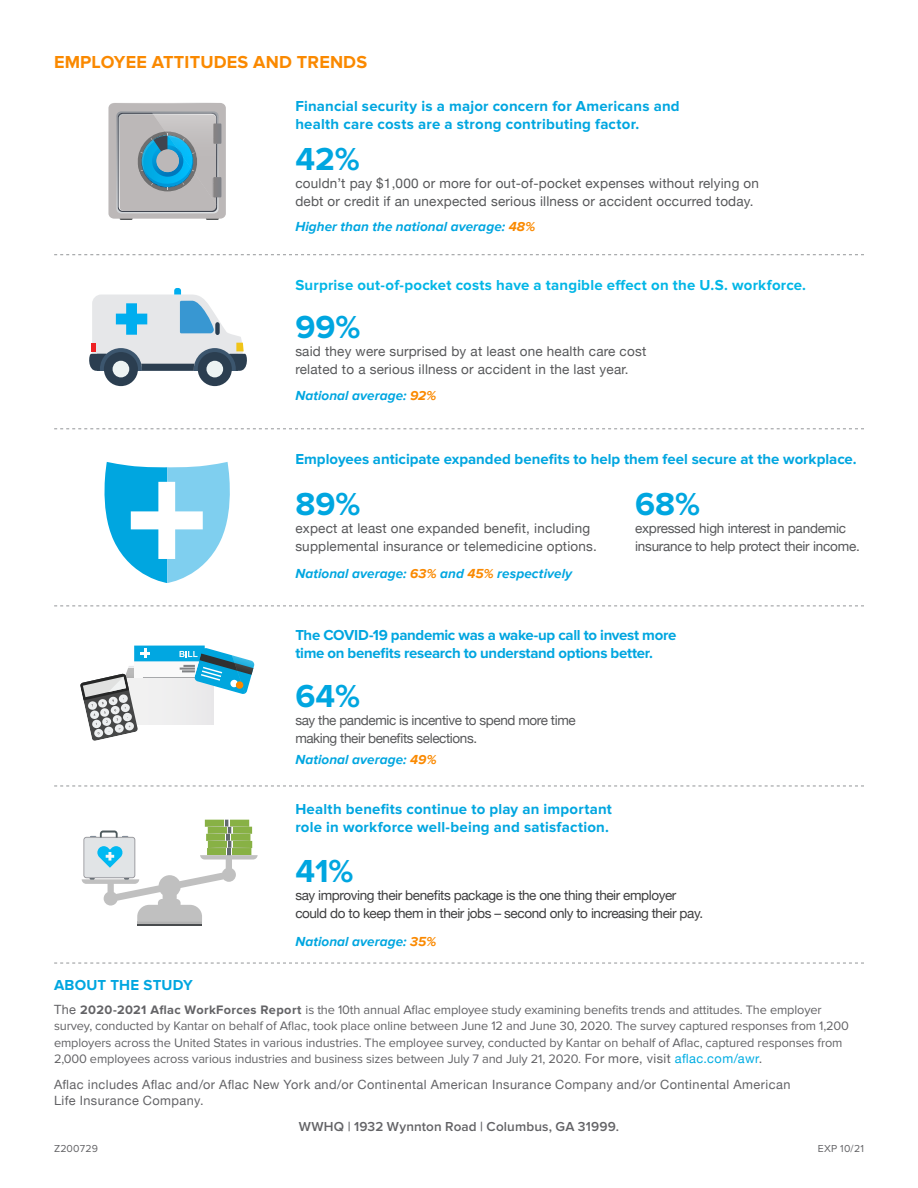
<style>
.page{position:relative;width:918px;height:1188px;background:#fff}
.page>*{position:absolute;margin:0;border:0;box-sizing:border-box;transform-origin:0 0}
.t1{font:700 33px "Proxima Nova";color:#00a6e0}
.t2{font:700 18px "Proxima Nova";letter-spacing:.01em;color:#fa8900}
.t3{font:700 15px/18px "Proxima Nova";letter-spacing:.01em;color:#00a6e0}
.t4{font:700 15px/18px "Proxima Nova";letter-spacing:-.02em;color:#00a6e0}
.t5{font:700 15px "Proxima Nova";letter-spacing:.015em;color:#02b6e6}
.t6{font:13.5px/18px "Helvetica Neue";letter-spacing:.015em;color:#57585a}
.t7{font:italic 700 13.5px "Proxima Nova";letter-spacing:.005em;color:#00a6e0}
.t8{font:13.5px/18px "Helvetica Neue";letter-spacing:-.03em;color:#3e3e3f}
.t9{font:13.5px/18px "Helvetica Neue";letter-spacing:-.03em;color:#57585a}
.t10{font:13.5px/18px "Helvetica Neue";letter-spacing:-.015em;color:#57585a}
.t11{font:600 13.5px "Proxima Nova";letter-spacing:.01em;color:#636366}
.t12{font:12.75px/16.5px "Proxima Nova";letter-spacing:-.01em;color:#636366}
.t13{font:12.75px/16.5px "Helvetica Neue";letter-spacing:.035em;color:#636366}
.t14{font:10.5px "Proxima Nova";letter-spacing:.025em;color:#636366}
.s1{color:#fa8900}
.s2{font-family:"Helvetica Neue"}
.s3{font-weight:700}
.s4{font-family:"Helvetica Neue";color:#00ade3}
</style>
<div class="page">
<svg style="left:120px;top:215px;width:13px;height:5px"></svg>
<svg style="left:206px;top:215px;width:13px;height:5px"></svg>
<div style="left:108px;top:103px;width:118px;height:116px;background:#bcb8b8;border-radius:5px"></div>
<svg style="left:111px;top:103px;width:115px;height:115px"></svg>
<div style="left:198px;top:352px;width:34px;height:34px;background:#2b3e50;border-radius:50%"></div>
<div style="left:104px;top:352px;width:34px;height:34px;background:#2b3e50;border-radius:50%"></div>
<div style="left:206px;top:361px;width:17px;height:16px;background:#edf3f3;border-radius:50%"></div>
<div style="left:113px;top:361px;width:16px;height:16px;background:#edf3f3;border-radius:50%"></div>
<svg style="left:89px;top:288px;width:158px;height:83px"></svg>
<hr style="left:137px;top:922px;width:65px;height:2px;background:#b3b3b3">
<hr style="left:137px;top:924px;width:65px;height:1px;background:#494c4e">
<svg style="left:82px;top:820px;width:176px;height:102px"></svg>
<div style="left:134px;top:646px;width:71px;height:15px;background:#01a7e1"></div>
<svg style="left:80px;top:648px;width:175px;height:93px"></svg>
<svg style="left:54px;top:254px;width:810px;height:1px"></svg>
<svg style="left:54px;top:428px;width:810px;height:1px"></svg>
<svg style="left:54px;top:606px;width:810px;height:1px"></svg>
<svg style="left:54px;top:786px;width:810px;height:1px"></svg>
<svg style="left:54px;top:963px;width:810px;height:1px"></svg>
<svg style="left:105px;top:462px;width:125px;height:121px"></svg>
<p class="t2" style="left:54px;top:52px;width:315px">EMPLOYEE ATTITUDES AND TRENDS</p>
<p class="t3" style="left:295px;top:97px;width:386px">Financial security is a major concern for Americans and health care costs are a strong contributing factor.</p>
<p class="t1" style="left:295px;top:140px;width:66px">42%</p>
<p class="t6" style="left:295px;top:175px;width:465px">couldn’t pay $1,000 or more for out-of-pocket expenses without relying on debt or credit if an unexpected serious illness or accident occurred today.</p>
<p class="t7" style="left:295px;top:218px;width:241px">Higher than the national average: <span class="s1">48%</span></p>
<p class="t5" style="left:295px;top:276px;width:512px">Surprise out-of-pocket costs have a tangible effect on the U.S. workforce.</p>
<p class="t1" style="left:295px;top:308px;width:67px">99%</p>
<p class="t6" style="left:295px;top:343px;width:352px">said they were surprised by at least one health care cost related to a serious illness or accident in the last year.</p>
<p class="t7" style="left:295px;top:388px;width:143px">National average: <span class="s1">92%</span></p>
<p class="t3" style="left:295px;top:450px;width:563px">Employees anticipate expanded benefits to help them feel secure at the workplace.</p>
<p class="t1" style="left:295px;top:485px;width:67px">89%</p>
<p class="t6" style="left:295px;top:520px;width:303px">expect at least one expanded benefit, including supplemental insurance or telemedicine options.</p>
<p class="t7" style="left:295px;top:566px;width:278px">National average: <span class="s1">63%</span> and <span class="s1">45%</span> respectively</p>
<p class="t1" style="left:635px;top:485px;width:67px">68%</p>
<p class="t10" style="left:635px;top:520px;width:226px">expressed high interest in pandemic insurance to help protect their income.</p>
<p class="t4" style="left:295px;top:626px;width:382px">The COVID-19 pandemic was a wake-up call to invest more time on benefits research to understand options better.</p>
<p class="t1" style="left:295px;top:677px;width:66px">64%</p>
<p class="t9" style="left:295px;top:712px;width:282px">say the pandemic is incentive to spend more time making their benefits selections.</p>
<p class="t7" style="left:295px;top:752px;width:143px">National average: <span class="s1">49%</span></p>
<p class="t3" style="left:295px;top:801px;width:318px">Health benefits continue to play an important role in workforce well-being and satisfaction.</p>
<p class="t1" style="left:295px;top:852px;width:60px">41%</p>
<p class="t8" style="left:295px;top:887px;width:409px">say improving their benefits package is the one thing their employer could do to keep them in their jobs – second only to increasing their pay.</p>
<p class="t3" style="left:54px;top:976px;width:140px">ABOUT THE STUDY</p>
<p class="t7" style="left:295px;top:933px;width:142px">National average: <span class="s1">35%</span></p>
<p class="t12" style="left:54px;top:1002px;width:797px"><span class="s2">The</span> <span class="s3">2020-2021 Aflac WorkForces Report</span> is the 10th annual Aflac employee study examining benefits trends and attitudes. The employer survey, conducted by Kantar on behalf of Aflac, took place online between June 12 and June 30, 2020. The survey captured responses from 1,200 employers across the United States in various industries. The employee survey, conducted by Kantar on behalf of Aflac, captured responses from 2,000 employees across various industries and business sizes between July 7 and July 21, 2020. <span class="s2">For more, visit</span> <span class="s4">aflac.com/awr</span><span class="s2">.</span></p>
<p class="t13" style="left:54px;top:1077px;width:738px">Aflac includes Aflac and/or Aflac New York and/or Continental American Insurance Company and/or Continental American<br>Life Insurance Company.</p>
<p class="t11" style="left:299px;top:1118px;width:322px">WWHQ | 1932 Wynnton Road | Columbus, GA 31999.</p>
<p class="t14" style="left:54px;top:1142px;width:45px">Z200729</p>
<p class="t14" style="left:818px;top:1142px;width:48px">EXP 10/21</p>
</div>
